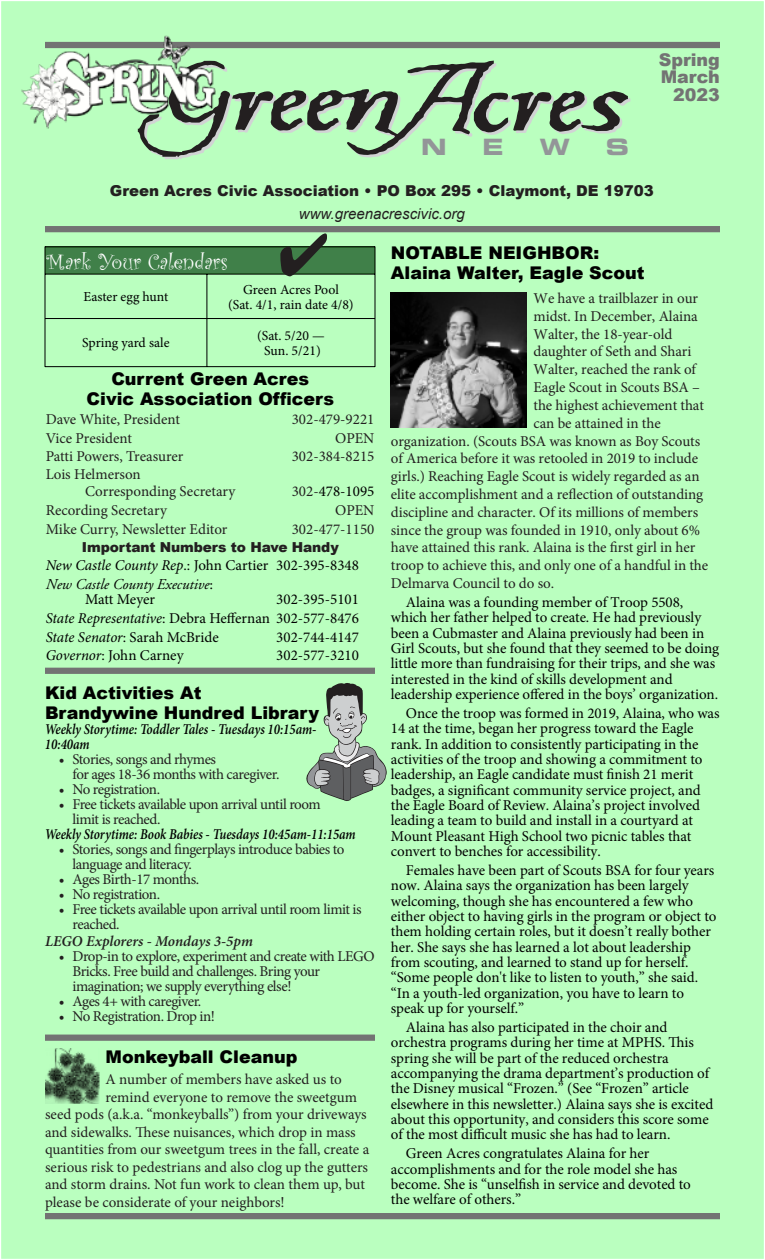
<style>
.page{position:relative;width:765px;height:1260px;background:#fff}
.page>*{position:absolute;margin:0;border:0;box-sizing:border-box;transform-origin:0 0}
.t1{font:22.5px "Curlz";color:#fff}
.t2{font:22.5px "Eurostile Bold Extended Two";color:#939598}
.t3{font:900 17.5px/20px "Arial";color:#000}
.t4{font:900 17.5px/17.5px "Arial";color:#737373;text-align:right}
.t5{font:15px/15.4px "Minion Pro";letter-spacing:-.005em;color:#000}
.t6{font:15px/17.5px "Minion Pro";letter-spacing:-.005em;color:#231f20}
.t7{font:15px/15px "Minion Pro";letter-spacing:-.03em;color:#231f20}
.t8{font:italic 600 15px/15px "Minion Pro";color:#000;scale:.85 1}
.t9{font:15px/15px "Minion Pro";letter-spacing:-.035em;color:#231f20}
.t10{font:900 15px "Arial";color:#231f20}
.t11{font:italic 600 15px "Minion Pro";color:#231f20}
.t12{font:italic 15px "Adobe Garamond";color:#000}
.t13{font:italic 15px "Arial";color:#231f20}
.t14{font:13.75px/15px "Minion Pro";color:#000;text-align:center}
.t15{font:900 13.75px "Arial";letter-spacing:-.01em;color:#231f20}
.s1{color:#231f20}
.s2{font-style:italic}
.s3{font-style:normal}
</style>
<div class="page">
<div style="left:1px;top:1px;width:763px;height:1258px;background:#baffbf"></div>
<div style="left:45px;top:42px;width:675px;height:6px;background:#737373"></div>
<div style="left:45px;top:226px;width:675px;height:6px;background:#737373"></div>
<div style="left:45px;top:1213px;width:675px;height:6px;background:#737373"></div>
<svg style="left:138px;top:61px;width:492px;height:98px;background:#9ccc9f"></svg>
<img style="left:20px;top:35px;width:195px;height:96px">
<div style="left:45px;top:668px;width:330px;height:6px;background:#737373"></div>
<img style="left:45px;top:1048px;width:54px;height:56px">
<svg style="left:306px;top:683px;width:81px;height:118px;background:#9dbca0"></svg>
<div style="left:45px;top:1035px;width:330px;height:6px;background:#737373"></div>
<img style="left:391px;top:292px;width:135px;height:136px">
<svg style="left:280px;top:233px;width:47px;height:43px;background:#65a46c"></svg>
<p class="t4" style="left:659px;top:52px;width:63px">Spring<br>March<br>2023</p>
<h1 class="t2" style="left:421px;top:139px;width:27px">N</h1>
<h1 class="t2" style="left:483px;top:139px;width:23px">E</h1>
<h1 class="t2" style="left:540px;top:139px;width:32px">W</h1>
<h1 class="t2" style="left:606px;top:139px;width:25px">S</h1>
<p class="t10" style="left:110px;top:186px;width:545px">Green Acres Civic Association • PO Box 295 • Claymont, DE 19703</p>
<p class="t13" style="left:299px;top:208px;width:167px">www.greenacrescivic.org</p>
<h1 class="t1" style="left:46px;top:253px;width:183px">Mark Your Calendars</h1>
<p class="t14" style="left:84px;top:291px;width:86px">Easter egg hunt</p>
<p class="t14" style="left:228px;top:283px;width:127px">Green Acres Pool<br>(Sat. 4/1, rain date 4/8)</p>
<p class="t14" style="left:82px;top:337px;width:89px">Spring yard sale</p>
<p class="t14" style="left:257px;top:329px;width:69px">(Sat. 5/20 —<br>Sun. 5/21)</p>
<p class="t3" style="left:87px;top:371px;width:249px;text-align:center">Current Green Acres<br>Civic Association Officers</p>
<p class="t6" style="left:46px;top:412px;width:136px">Dave White, President</p>
<p class="t6" style="left:292px;top:412px;width:84px">302-479-9221</p>
<p class="t6" style="left:46px;top:431px;width:88px">Vice President</p>
<p class="t6" style="left:335px;top:431px;width:41px">OPEN</p>
<p class="t6" style="left:46px;top:449px;width:139px">Patti Powers, Treasurer</p>
<p class="t6" style="left:292px;top:449px;width:84px">302-384-8215</p>
<p class="t6" style="left:85px;top:467px;width:152px;text-indent:-39px">Lois Helmerson<br>Corresponding Secretary</p>
<p class="t5" style="left:292px;top:485px;width:84px"><span class="s1">302-</span>478-1095</p>
<p class="t6" style="left:46px;top:503px;width:123px">Recording Secretary</p>
<p class="t6" style="left:335px;top:503px;width:41px">OPEN</p>
<p class="t6" style="left:46px;top:522px;width:183px">Mike Curry, Newsletter Editor</p>
<p class="t6" style="left:292px;top:522px;width:84px">302-477-1150</p>
<p class="t15" style="left:82px;top:542px;width:258px">Important Numbers to Have Handy</p>
<p class="t5" style="left:46px;top:559px;width:315px"><span class="s2">New Castle County Rep</span>.: John Cartier 302-395-8348</p>
<p class="t12" style="left:46px;top:578px;width:169px">New Castle County Executive<span class="s3">:</span></p>
<p class="t5" style="left:85px;top:593px;width:71px">Matt Meyer</p>
<p class="t5" style="left:46px;top:591px;width:315px;line-height:18.8px;text-align:justify;text-indent:231px">302-395-5101<br><span class="s2">State Representative</span>: Debra Heffernan 302-577-8476<br><span class="s2">State Senator</span>: Sarah McBride</p>
<p class="t5" style="left:276px;top:631px;width:84px">302-744-4147</p>
<p class="t5" style="left:46px;top:649px;width:140px"><span class="s2">Governor</span>: John Carney</p>
<p class="t5" style="left:276px;top:649px;width:84px">302-577-3210</p>
<p class="t3" style="left:45px;top:684px;width:276px">Kid Activities At<br>Brandywine Hundred Library</p>
<p class="t8" style="left:45px;top:723px;width:321px">Weekly Storytime: Toddler Tales - Tuesdays 10:15am-<br>10:40am</p>
<p class="t9" style="left:72px;top:753px;width:208px;text-indent:-14px">• Stories, songs and rhymes<br>for ages 18-36 months with caregiver.</p>
<p class="t7" style="left:59px;top:783px;width:103px">• No registration.</p>
<p class="t7" style="left:72px;top:798px;width:250px;text-indent:-14px">• Free tickets available upon arrival until room limit is reached.</p>
<p class="t8" style="left:45px;top:828px;width:367px">Weekly Storytime: Book Babies - Tuesdays 10:45am-11:15am</p>
<p class="t7" style="left:72px;top:843px;width:274px;text-indent:-14px">• Stories, songs and fingerplays introduce babies to language and literacy.</p>
<p class="t9" style="left:59px;top:873px;width:142px">• Ages Birth-17 months.</p>
<p class="t7" style="left:59px;top:888px;width:103px">• No registration.</p>
<p class="t7" style="left:72px;top:903px;width:291px;text-indent:-14px">• Free tickets available upon arrival until room limit is reached.</p>
<p class="t11" style="left:45px;top:935px;width:210px">LEGO Explorers - Mondays 3-5pm</p>
<p class="t7" style="left:72px;top:950px;width:304px;text-indent:-14px">• Drop-in to explore, experiment and create with LEGO<br>Bricks. Free build and challenges. Bring your imagination; we supply everything else!</p>
<p class="t9" style="left:59px;top:995px;width:144px">• Ages 4+ with caregiver.</p>
<p class="t7" style="left:59px;top:1010px;width:158px">• No Registration. Drop in!</p>
<p class="t3" style="left:106px;top:1049px;width:193px">Monkeyball Cleanup</p>
<p class="t6" style="left:106px;top:1072px;width:238px">A number of members have asked us to</p>
<p class="t6" style="left:106px;top:1090px;width:253px">remind everyone to remove the sweetgum</p>
<p class="t6" style="left:45px;top:1107px;width:323px">seed pods (a.k.a. “monkeyballs”) from your driveways</p>
<p class="t6" style="left:45px;top:1125px;width:312px">and sidewalks. These nuisances, which drop in mass</p>
<p class="t6" style="left:45px;top:1142px;width:326px">quantities from our sweetgum trees in the fall, create a</p>
<p class="t6" style="left:45px;top:1160px;width:325px">serious risk to pedestrians and also clog up the gutters</p>
<p class="t6" style="left:45px;top:1177px;width:321px">and storm drains. Not fun work to clean them up, but</p>
<p class="t6" style="left:45px;top:1195px;width:241px">please be considerate of your neighbors!</p>
<p class="t3" style="left:391px;top:245px;width:255px">NOTABLE NEIGHBOR:<br>Alaina Walter, Eagle Scout</p>
<p class="t6" style="left:534px;top:291px;width:166px">We have a trailblazer in our</p>
<p class="t6" style="left:534px;top:309px;width:166px">midst. In December, Alaina</p>
<p class="t6" style="left:534px;top:326px;width:140px">Walter, the 18-year-old</p>
<p class="t6" style="left:534px;top:344px;width:159px">daughter of Seth and Shari</p>
<p class="t6" style="left:534px;top:362px;width:164px">Walter, reached the rank of</p>
<p class="t6" style="left:534px;top:380px;width:168px">Eagle Scout in Scouts BSA –</p>
<p class="t6" style="left:534px;top:398px;width:172px">the highest achievement that</p>
<p class="t6" style="left:534px;top:416px;width:129px">can be attained in the</p>
<p class="t6" style="left:391px;top:433px;width:311px">organization. (Scouts BSA was known as Boy Scouts</p>
<p class="t6" style="left:391px;top:451px;width:309px">of America before it was retooled in 2019 to include</p>
<p class="t6" style="left:391px;top:469px;width:310px">girls.) Reaching Eagle Scout is widely regarded as an</p>
<p class="t6" style="left:391px;top:487px;width:314px">elite accomplishment and a reflection of outstanding</p>
<p class="t6" style="left:391px;top:505px;width:309px">discipline and character. Of its millions of members</p>
<p class="t6" style="left:391px;top:522px;width:311px">since the group was founded in 1910, only about 6%</p>
<p class="t6" style="left:391px;top:540px;width:306px">have attained this rank. Alaina is the first girl in her</p>
<p class="t6" style="left:391px;top:558px;width:319px">troop to achieve this, and only one of a handful in the</p>
<p class="t6" style="left:391px;top:576px;width:165px">Delmarva Council to do so.</p>
<p class="t5" style="left:391px;top:596px;width:330px;text-indent:15px">Alaina was a founding member of Troop 5508, which her father helped to create. He had previously been a Cubmaster and Alaina previously had been in Girl Scouts, but she found that they seemed to be doing little more than fundraising for their trips, and she was interested in the kind of skills development and leadership experience offered in the boys’ organization.</p>
<p class="t5" style="left:391px;top:707px;width:330px;text-indent:15px">Once the troop was formed in 2019, Alaina, who was 14 at the time, began her progress toward the Eagle rank. In addition to consistently participating in the activities of the troop and showing a commitment to leadership, an Eagle candidate must finish 21 merit badges, a significant community service project, and the Eagle Board of Review. Alaina’s project involved leading a team to build and install in a courtyard at Mount Pleasant High School two picnic tables that convert to benches for accessibility.</p>
<p class="t5" style="left:391px;top:864px;width:327px;text-indent:15px">Females have been part of Scouts BSA for four years now. Alaina says the organization has been largely welcoming, though she has encountered a few who either object to having girls in the program or object to them holding certain roles, but it doesn’t really bother her. She says she has learned a lot about leadership from scouting, and learned to stand up for herself. “Some people don't like to listen to youth,” she said. “In a youth-led organization, you have to learn to speak up for yourself.”</p>
<p class="t5" style="left:391px;top:1021px;width:324px;text-indent:15px">Alaina has also participated in the choir and orchestra programs during her time at MPHS. This spring she will be part of the reduced orchestra accompanying the drama department’s production of the Disney musical “Frozen.” (See “Frozen” article elsewhere in this newsletter.) Alaina says she is excited about this opportunity, and considers this score some of the most difficult music she has had to learn.</p>
<p class="t5" style="left:391px;top:1147px;width:302px;text-indent:15px">Green Acres congratulates Alaina for her accomplishments and for the role model she has become. She is “unselfish in service and devoted to the welfare of others.”</p>
</div>
